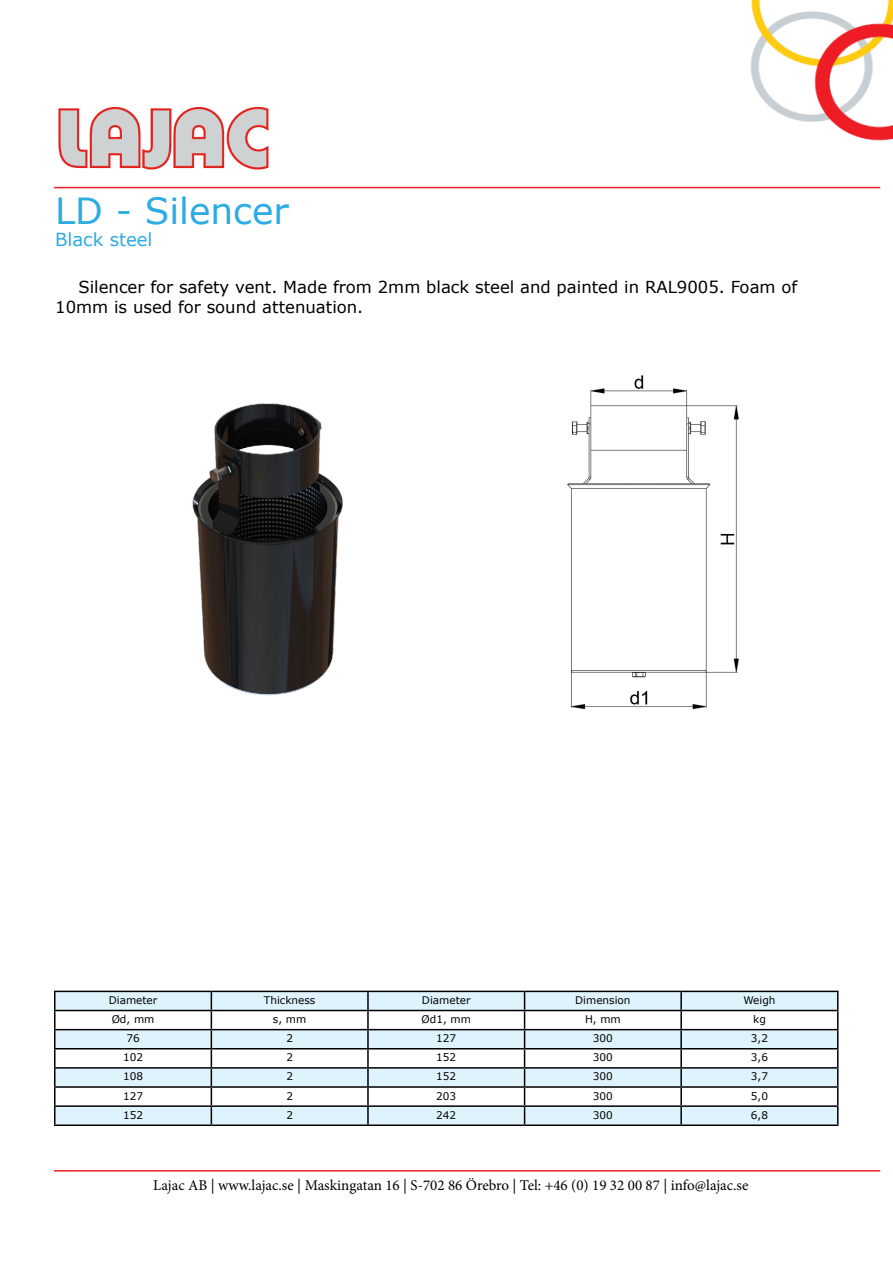
<style>
.page{position:relative;width:893px;height:1263px;background:#fff}
.page>*{position:absolute;margin:0;border:0;box-sizing:border-box;transform-origin:0 0}
.t1{font:36px "Verdana";color:#2cace2}
.t2{font:18px "Verdana";color:#2cace2}
.t3{font:16.5px/19.8px "Verdana";color:#000}
.t4{font:15px "Minion Pro";color:#000}
.t5{font:10.5px "Verdana";color:#000}
</style>
<div class="page">
<img style="left:750px;top:0;width:143px;height:141px">
<img style="left:58px;top:106px;width:211px;height:64px">
<hr style="left:54px;top:187px;width:826px;height:1px;background:#ed1d24">
<hr style="left:54px;top:1170px;width:826px;height:1px;background:#ed1d24">
<div style="left:56px;top:992px;width:781px;height:132px;background:#dff3fd"></div>
<svg style="left:56px;top:1011px;width:781px;height:94px"></svg>
<hr style="left:54px;top:991px;width:157px;height:1px;background:#000">
<hr style="left:211px;top:991px;width:157px;height:1px;background:#000">
<hr style="left:368px;top:991px;width:157px;height:1px;background:#000">
<hr style="left:525px;top:991px;width:156px;height:1px;background:#000">
<hr style="left:681px;top:991px;width:157px;height:1px;background:#000">
<hr style="left:54px;top:1010px;width:157px;height:1px;background:#000">
<hr style="left:211px;top:1010px;width:157px;height:1px;background:#000">
<hr style="left:368px;top:1010px;width:157px;height:1px;background:#000">
<hr style="left:525px;top:1010px;width:156px;height:1px;background:#000">
<hr style="left:681px;top:1010px;width:157px;height:1px;background:#000">
<hr style="left:54px;top:1029px;width:157px;height:1px;background:#000">
<hr style="left:211px;top:1029px;width:157px;height:1px;background:#000">
<hr style="left:368px;top:1029px;width:157px;height:1px;background:#000">
<hr style="left:525px;top:1029px;width:156px;height:1px;background:#000">
<hr style="left:681px;top:1029px;width:157px;height:1px;background:#000">
<hr style="left:54px;top:1048px;width:157px;height:1px;background:#000">
<hr style="left:211px;top:1048px;width:157px;height:1px;background:#000">
<hr style="left:368px;top:1048px;width:157px;height:1px;background:#000">
<hr style="left:525px;top:1048px;width:156px;height:1px;background:#000">
<hr style="left:681px;top:1048px;width:157px;height:1px;background:#000">
<hr style="left:54px;top:1067px;width:157px;height:2px;background:#000">
<hr style="left:211px;top:1067px;width:157px;height:2px;background:#000">
<hr style="left:368px;top:1067px;width:157px;height:2px;background:#000">
<hr style="left:525px;top:1067px;width:156px;height:2px;background:#000">
<hr style="left:681px;top:1067px;width:157px;height:2px;background:#000">
<hr style="left:54px;top:1086px;width:157px;height:2px;background:#000">
<hr style="left:211px;top:1086px;width:157px;height:2px;background:#000">
<hr style="left:368px;top:1086px;width:157px;height:2px;background:#000">
<hr style="left:525px;top:1086px;width:156px;height:2px;background:#000">
<hr style="left:681px;top:1086px;width:157px;height:2px;background:#000">
<hr style="left:54px;top:1105px;width:157px;height:2px;background:#000">
<svg style="left:54px;top:992px;width:2px;height:132px"></svg>
<hr style="left:211px;top:1105px;width:157px;height:2px;background:#000">
<svg style="left:211px;top:992px;width:1px;height:132px"></svg>
<hr style="left:368px;top:1105px;width:157px;height:2px;background:#000">
<svg style="left:367px;top:992px;width:2px;height:132px"></svg>
<hr style="left:525px;top:1105px;width:156px;height:2px;background:#000">
<svg style="left:524px;top:992px;width:1px;height:132px"></svg>
<hr style="left:681px;top:1105px;width:157px;height:2px;background:#000">
<svg style="left:680px;top:992px;width:2px;height:132px"></svg>
<svg style="left:837px;top:992px;width:1px;height:132px"></svg>
<hr style="left:54px;top:1124px;width:157px;height:2px;background:#000">
<hr style="left:211px;top:1124px;width:157px;height:2px;background:#000">
<hr style="left:368px;top:1124px;width:157px;height:2px;background:#000">
<hr style="left:525px;top:1124px;width:156px;height:2px;background:#000">
<hr style="left:681px;top:1124px;width:157px;height:2px;background:#000">
<img style="left:567px;top:375px;width:172px;height:335px">
<img style="left:192px;top:403px;width:151px;height:293px">
<h1 class="t1" style="left:55px;top:186px;width:235px">LD - Silencer</h1>
<h2 class="t2" style="left:55px;top:227px;width:99px">Black steel</h2>
<h3 class="t3" style="left:55px;top:277px;width:744px;text-indent:23px">Silencer for safety vent. Made from 2mm black steel and painted in RAL9005. Foam of<br>10mm is used for sound attenuation.</h3>
<p class="t5" style="left:109px;top:993px;width:50px">Diameter</p>
<p class="t5" style="left:264px;top:993px;width:53px">Thickness</p>
<p class="t5" style="left:422px;top:993px;width:50px">Diameter</p>
<p class="t5" style="left:575px;top:993px;width:57px">Dimension</p>
<p class="t5" style="left:743px;top:993px;width:34px">Weigh</p>
<p class="t5" style="left:112px;top:1012px;width:44px">Ød, mm</p>
<p class="t5" style="left:273px;top:1012px;width:35px">s, mm</p>
<p class="t5" style="left:422px;top:1012px;width:51px">Ød1, mm</p>
<p class="t5" style="left:585px;top:1012px;width:37px">H, mm</p>
<p class="t5" style="left:753px;top:1012px;width:14px">kg</p>
<p class="t5" style="left:126px;top:1031px;width:15px">76</p>
<p class="t5" style="left:286px;top:1031px;width:8px">2</p>
<p class="t5" style="left:436px;top:1031px;width:22px">127</p>
<p class="t5" style="left:593px;top:1031px;width:22px">300</p>
<p class="t5" style="left:751px;top:1031px;width:19px">3,2</p>
<p class="t5" style="left:123px;top:1050px;width:22px">102</p>
<p class="t5" style="left:286px;top:1050px;width:8px">2</p>
<p class="t5" style="left:436px;top:1050px;width:22px">152</p>
<p class="t5" style="left:593px;top:1050px;width:22px">300</p>
<p class="t5" style="left:751px;top:1050px;width:19px">3,6</p>
<p class="t5" style="left:123px;top:1069px;width:22px">108</p>
<p class="t5" style="left:286px;top:1069px;width:8px">2</p>
<p class="t5" style="left:436px;top:1069px;width:22px">152</p>
<p class="t5" style="left:593px;top:1069px;width:22px">300</p>
<p class="t5" style="left:751px;top:1069px;width:19px">3,7</p>
<p class="t5" style="left:123px;top:1088px;width:22px">127</p>
<p class="t5" style="left:286px;top:1088px;width:8px">2</p>
<p class="t5" style="left:436px;top:1088px;width:22px">203</p>
<p class="t5" style="left:593px;top:1088px;width:22px">300</p>
<p class="t5" style="left:751px;top:1088px;width:19px">5,0</p>
<p class="t5" style="left:123px;top:1107px;width:22px">152</p>
<p class="t5" style="left:286px;top:1107px;width:8px">2</p>
<p class="t5" style="left:436px;top:1107px;width:22px">242</p>
<p class="t5" style="left:593px;top:1107px;width:22px">300</p>
<p class="t5" style="left:751px;top:1107px;width:19px">6,8</p>
<h3 class="t4" style="left:153px;top:1175px;width:597px">Lajac AB | www.lajac.se | Maskingatan 16 | S-702 86 Örebro | Tel: +46 (0) 19 32 00 87 | info@lajac.se</h3>
</div>
